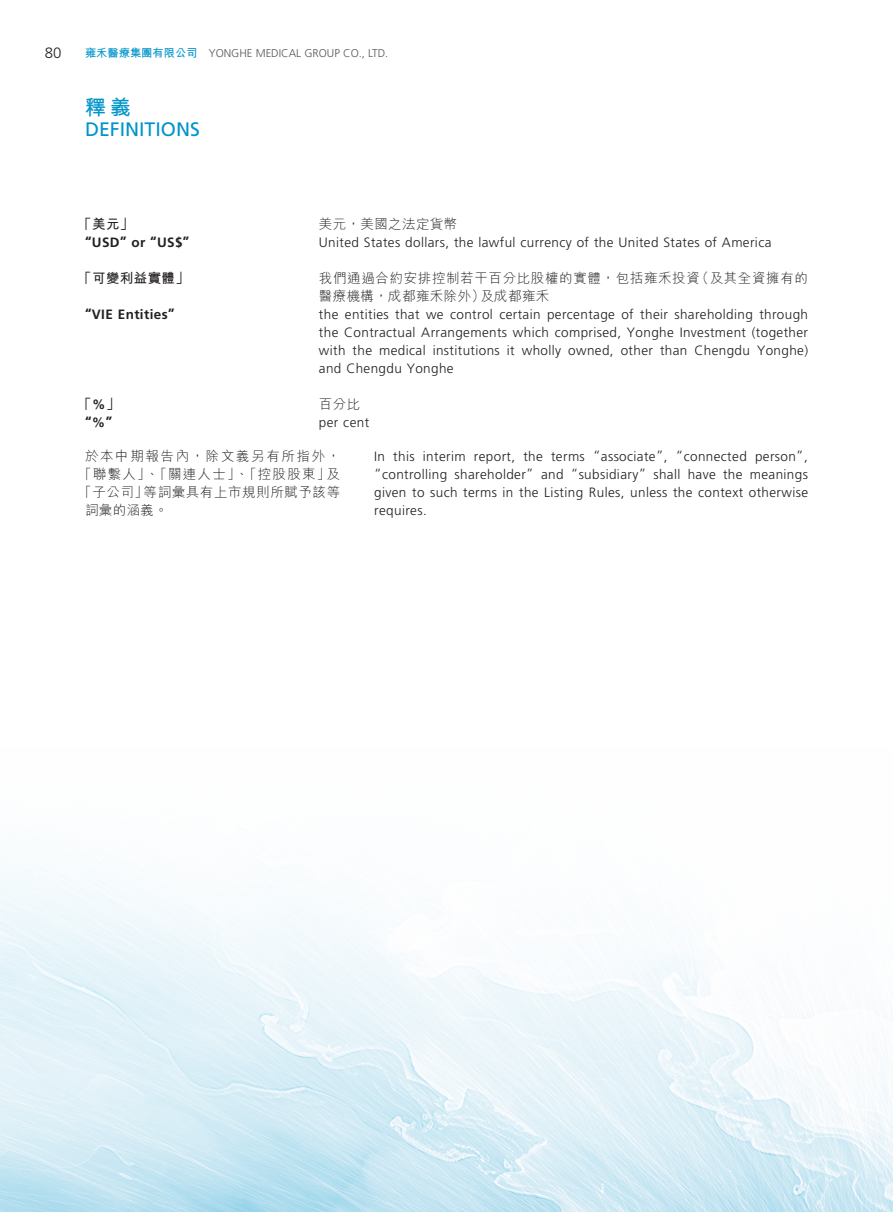
<style>
.page{position:relative;width:893px;height:1212px;background:#fff}
.page>*{position:absolute;margin:0;border:0;box-sizing:border-box;transform-origin:0 0}
.t1{font:700 21px "M Hei HK";color:#0094ca}
.t2{font:19.5px "Frutiger LT Std";color:#0094ca}
.t3{font:300 15px "Frutiger LT Std";color:#231f20}
.t4{font:300 13.5px/18px "Frutiger LT Std";letter-spacing:.03em;color:#231f20;text-align:justify}
.t5{font:300 13.5px/18px "M Hei HK";letter-spacing:.045em;color:#231f20}
.t6{font:700 13.5px "Frutiger LT Std";letter-spacing:.03em;color:#231f20}
.t7{font:300 13.5px "M Hei HK";letter-spacing:.095em;color:#231f20}
.t8{font:300 13.5px "M Hei HK";letter-spacing:.12em;color:#231f20}
.t9{font:700 13.5px "M Hei HK";letter-spacing:.03em;color:#231f20}
.t10{font:300 11.25px "Frutiger LT Std";color:#57585a}
.s1{font-family:"M Hei HK";font-weight:700;color:#0094ca}
.s2{font-family:"Frutiger LT Std"}
</style>
<div class="page">
<img style="left:0;top:870px;width:893px;height:342px">
<p class="t3" style="left:45px;top:44px;width:18px">80</p>
<p class="t10" style="left:85px;top:47px;width:305px"><span class="s1">雍禾醫療集團有限公司</span> YONGHE MEDICAL GROUP CO., LTD.</p>
<h1 class="t1" style="left:85px;top:92px;width:48px">釋義</h1>
<h2 class="t2" style="left:85px;top:118px;width:116px">DEFINITIONS</h2>
<p class="t9" style="left:78px;top:214px;width:57px">「美元」</p>
<p class="t5" style="left:319px;top:215px;width:140px">美元，美國之法定貨幣</p>
<p class="t6" style="left:85px;top:234px;width:106px">“USD” or “US$”</p>
<p class="t4" style="left:319px;top:233px;width:454px">United States dollars, the lawful currency of the United States of America</p>
<p class="t9" style="left:78px;top:268px;width:112px">「可變利益實體」</p>
<p class="t5" style="left:319px;top:269px;width:491px">我們通過合約安排控制若干百分比股權的實體，包括雍禾投資（及其全資擁有的醫療機構，成都雍禾除外）及成都雍禾</p>
<p class="t6" style="left:85px;top:306px;width:91px">“VIE Entities”</p>
<p class="t4" style="left:319px;top:305px;width:491px">the entities that we control certain percentage of their shareholding through the Contractual Arrangements which comprised, Yonghe Investment (together with the medical institutions it wholly owned, other than Chengdu Yonghe) and Chengdu Yonghe</p>
<p class="t9" style="left:78px;top:394px;width:43px">「<span class="s2">%</span>」</p>
<p class="t5" style="left:319px;top:395px;width:43px">百分比</p>
<p class="t6" style="left:85px;top:414px;width:29px">“%”</p>
<p class="t4" style="left:319px;top:413px;width:52px">per cent</p>
<p class="t8" style="left:85px;top:449px;width:257px">於本中期報告內，除文義另有所指外，</p>
<p class="t7" style="left:78px;top:467px;width:263px">「聯繫人」、「關連人士」、「控股股東」及</p>
<p class="t5" style="left:78px;top:483px;width:263px">「子公司」等詞彙具有上市規則所賦予該等</p>
<p class="t5" style="left:85px;top:501px;width:84px">詞彙的涵義。</p>
<p class="t4" style="left:374px;top:448px;width:435px">In this interim report, the terms “associate”, “connected person”, “controlling shareholder” and “subsidiary” shall have the meanings given to such terms in the Listing Rules, unless the context otherwise requires.</p>
</div>
